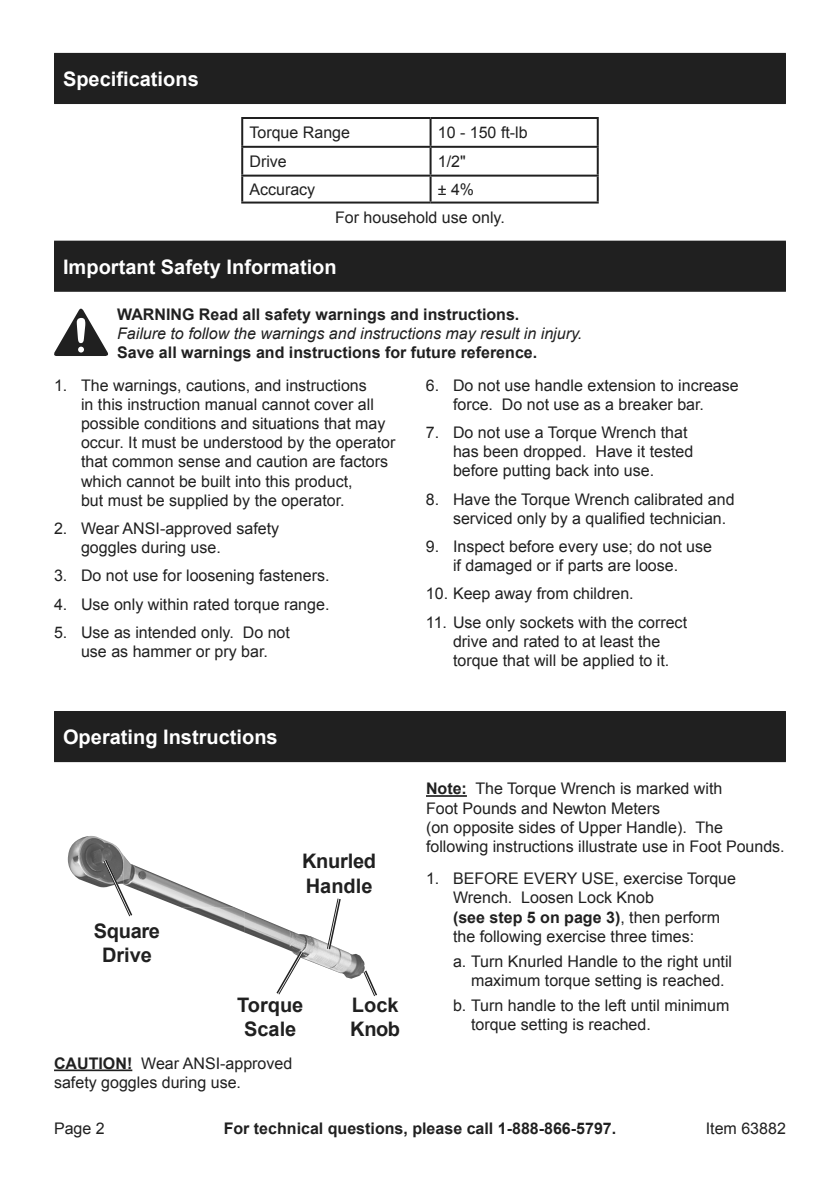
<style>
.page{position:relative;width:840px;height:1191px;background:#fff}
.page>*{position:absolute;margin:0;border:0;box-sizing:border-box;transform-origin:0 0}
.t1{font:700 20px "Arial";color:#fff}
.t2{font:700 20px/24px "Arial";color:#202020;text-align:center}
.t3{font:16px/19.2px "Arial";color:#202020}
.t4{font:700 16px "Arial";color:#202020}
.t5{font:italic 16px "Arial";color:#202020}
.s1{font-weight:700}
</style>
<div class="page">
<div style="left:54px;top:54px;width:731px;height:50px;background:#202020"></div>
<div style="left:54px;top:53px;width:731px;height:50px;background:#202020"></div>
<div style="left:54px;top:242px;width:731px;height:50px;background:#4d4d4d"></div>
<div style="left:54px;top:241px;width:731px;height:50px;background:#202020"></div>
<hr style="left:241px;top:117px;width:189px;height:2px;background:#202020">
<hr style="left:241px;top:119px;width:2px;height:27px;background:#202020">
<hr style="left:430px;top:117px;width:168px;height:2px;background:#202020">
<hr style="left:429px;top:119px;width:2px;height:27px;background:#202020">
<hr style="left:596px;top:119px;width:2px;height:27px;background:#202020">
<hr style="left:241px;top:146px;width:189px;height:2px;background:#202020">
<hr style="left:241px;top:148px;width:2px;height:27px;background:#202020">
<hr style="left:430px;top:146px;width:168px;height:2px;background:#202020">
<hr style="left:429px;top:148px;width:2px;height:27px;background:#202020">
<hr style="left:596px;top:148px;width:2px;height:27px;background:#202020">
<hr style="left:241px;top:175px;width:189px;height:2px;background:#202020">
<hr style="left:241px;top:177px;width:2px;height:24px;background:#202020">
<hr style="left:430px;top:175px;width:168px;height:2px;background:#202020">
<hr style="left:429px;top:177px;width:2px;height:24px;background:#202020">
<hr style="left:596px;top:177px;width:2px;height:24px;background:#202020">
<hr style="left:241px;top:201px;width:189px;height:2px;background:#202020">
<hr style="left:430px;top:201px;width:168px;height:2px;background:#202020">
<svg style="left:54px;top:308px;width:54px;height:48px"></svg>
<div style="left:54px;top:712px;width:731px;height:50px;background:#202020"></div>
<div style="left:54px;top:711px;width:731px;height:50px;background:#202020"></div>
<hr style="left:54px;top:1069px;width:78px;height:2px;background:#202020">
<img style="left:244px;top:911px;width:120px;height:67px">
<img style="left:181px;top:907px;width:63px;height:25px">
<img style="left:135px;top:865px;width:99px;height:42px">
<img style="left:68px;top:836px;width:56px;height:52px">
<svg style="left:101px;top:856px;width:34px;height:61px"></svg>
<svg style="left:273px;top:947px;width:33px;height:48px"></svg>
<svg style="left:325px;top:898px;width:17px;height:54px"></svg>
<svg style="left:361px;top:967px;width:16px;height:30px"></svg>
<hr style="left:426px;top:795px;width:40px;height:2px;background:#202020">
<p class="t1" style="left:63px;top:66px;width:137px">Specifications</p>
<p class="t3" style="left:249px;top:123px;width:102px">Torque Range</p>
<p class="t3" style="left:437px;top:123px;width:91px">10 - 150 ft-lb</p>
<p class="t3" style="left:249px;top:152px;width:39px">Drive</p>
<p class="t3" style="left:437px;top:152px;width:29px">1/2"</p>
<p class="t3" style="left:249px;top:180px;width:67px">Accuracy</p>
<p class="t3" style="left:335px;top:175px;width:171px;line-height:27.8px;text-indent:103px">± 4%<br>For household use only.</p>
<p class="t1" style="left:63px;top:253px;width:275px">Important Safety Information</p>
<p class="t4" style="left:117px;top:304px;width:403px">WARNING Read all safety warnings and instructions.</p>
<p class="t5" style="left:117px;top:323px;width:466px">Failure to follow the warnings and instructions may result in injury.</p>
<p class="t4" style="left:117px;top:342px;width:421px">Save all warnings and instructions for future reference.</p>
<p class="t3" style="left:81px;top:375px;width:315px;text-indent:-27px">1. The warnings, cautions, and instructions<br>in this instruction manual cannot cover all possible conditions and situations that may occur. It must be understood by the operator that common sense and caution are factors which cannot be built into this product,<br>but must be supplied by the operator.</p>
<p class="t3" style="left:81px;top:519px;width:200px;text-indent:-27px">2. Wear ANSI-approved safety goggles during use.</p>
<p class="t3" style="left:54px;top:566px;width:277px">3. Do not use for loosening fasteners.</p>
<p class="t3" style="left:54px;top:594px;width:277px">4. Use only within rated torque range.</p>
<p class="t3" style="left:54px;top:623px;width:237px;text-align:center">5. Use as intended only. Do not use as hammer or pry bar.</p>
<p class="t3" style="left:426px;top:375px;width:314px;text-align:center">6. Do not use handle extension to increase force. Do not use as a breaker bar.</p>
<p class="t3" style="left:452px;top:423px;width:242px;text-indent:-27px">7. Do not use a Torque Wrench that has been dropped. Have it tested before putting back into use.</p>
<p class="t3" style="left:452px;top:489px;width:283px;text-indent:-27px">8. Have the Torque Wrench calibrated and serviced only by a qualified technician.</p>
<p class="t3" style="left:426px;top:537px;width:287px;text-align:center">9. Inspect before every use; do not use if damaged or if parts are loose.</p>
<p class="t3" style="left:426px;top:584px;width:209px">10. Keep away from children.</p>
<p class="t3" style="left:426px;top:612px;width:262px;text-align:center">11. Use only sockets with the correct drive and rated to at least the<br>torque that will be applied to it.</p>
<p class="t1" style="left:63px;top:724px;width:216px">Operating Instructions</p>
<p class="t2" style="left:94px;top:920px;width:68px">Square<br>Drive</p>
<p class="t2" style="left:302px;top:850px;width:75px;text-align:left">Knurled<br>Handle</p>
<p class="t2" style="left:237px;top:994px;width:68px">Torque<br>Scale</p>
<p class="t3" style="left:54px;top:1053px;width:239px"><span class="s1">CAUTION!</span> Wear ANSI-approved safety goggles during use.</p>
<p class="t2" style="left:350px;top:994px;width:51px;text-align:left">Lock<br>Knob</p>
<p class="t3" style="left:426px;top:779px;width:360px"><span class="s1">Note:</span> The Torque Wrench is marked with<br>Foot Pounds and Newton Meters<br>(on opposite sides of Upper Handle). The following instructions illustrate use in Foot Pounds.</p>
<p class="t3" style="left:453px;top:869px;width:284px;text-indent:-27px">1. BEFORE EVERY USE, exercise Torque Wrench. Loosen Lock Knob<br><span class="s1">(see step 5 on page 3)</span>, then perform the following exercise three times:</p>
<p class="t3" style="left:471px;top:951px;width:262px;text-indent:-18px">a. Turn Knurled Handle to the right until maximum torque setting is reached.</p>
<p class="t3" style="left:471px;top:995px;width:260px;text-indent:-18px">b. Turn handle to the left until minimum torque setting is reached.</p>
<p class="t3" style="left:54px;top:1119px;width:52px">Page 2</p>
<p class="t4" style="left:223px;top:1118px;width:394px">For technical questions, please call 1-888-866-5797.</p>
<p class="t3" style="left:705px;top:1119px;width:82px">Item 63882</p>
</div>
